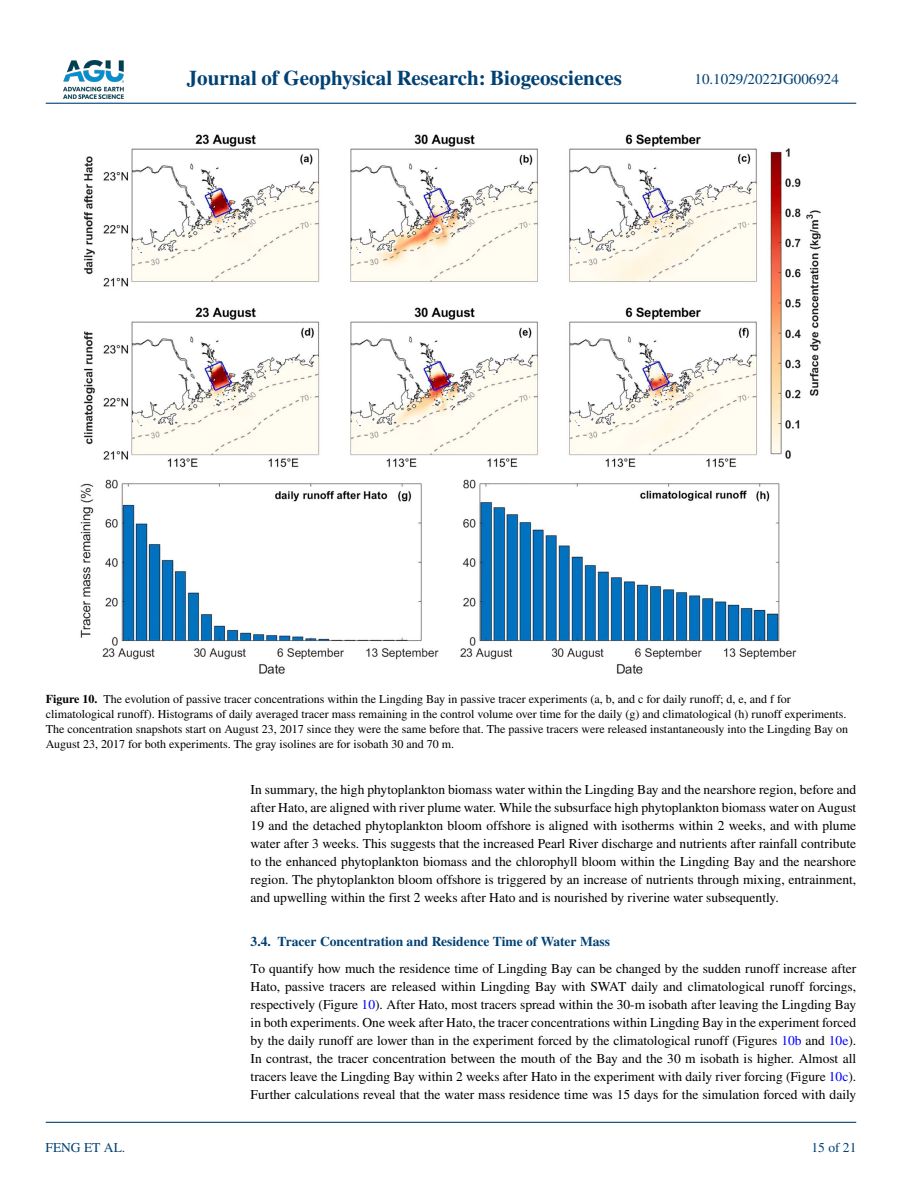
<style>
.page{position:relative;width:902px;height:1183px;background:#fff}
.page>*{position:absolute;margin:0;border:0;box-sizing:border-box;transform-origin:0 0}
.t1{font:700 21px "STIX";color:#004174}
.t2{font:15px "STIX";color:#004174}
.t3{font:13.5px/18px "STIX";color:#000;text-align:justify}
.t4{font:700 13.5px "STIX";color:#004174}
.t5{font:13.5px "STIX";color:#004174}
.t6{font:12px/15px "STIX";color:#000}
.s1{font-weight:700}
.s2{color:#00f}
</style>
<div class="page">
<img style="left:63px;top:60px;width:60px;height:39px">
<hr style="left:46px;top:103px;width:810px;height:1px;background:#004174">
<hr style="left:46px;top:1121px;width:810px;height:1px;background:#004174">
<img style="left:80px;top:134px;width:741px;height:540px">
<h1 class="t1" style="left:187px;top:66px;width:436px">Journal of Geophysical Research: Biogeosciences</h1>
<p class="t2" style="left:694px;top:69px;width:146px">10.1029/2022JG006924</p>
<p class="t6" style="left:46px;top:692px;width:803px"><span class="s1">Figure 10.</span> The evolution of passive tracer concentrations within the Lingding Bay in passive tracer experiments (a, b, and c for daily runoff; d, e, and f for climatological runoff). Histograms of daily averaged tracer mass remaining in the control volume over time for the daily (g) and climatological (h) runoff experiments.<br>The concentration snapshots start on August 23, 2017 since they were the same before that. The passive tracers were released instantaneously into the Lingding Bay on August 23, 2017 for both experiments. The gray isolines are for isobath 30 and 70 m.</p>
<p class="t5" style="left:45px;top:1138px;width:81px">FENG ET AL.</p>
<p class="t3" style="left:250px;top:781px;width:607px">In summary, the high phytoplankton biomass water within the Lingding Bay and the nearshore region, before and after Hato, are aligned with river plume water. While the subsurface high phytoplankton biomass water on August 19 and the detached phytoplankton bloom offshore is aligned with isotherms within 2 weeks, and with plume water after 3 weeks. This suggests that the increased Pearl River discharge and nutrients after rainfall contribute to the enhanced phytoplankton biomass and the chlorophyll bloom within the Lingding Bay and the nearshore region. The phytoplankton bloom offshore is triggered by an increase of nutrients through mixing, entrainment, and upwelling within the first 2 weeks after Hato and is nourished by riverine water subsequently.</p>
<p class="t4" style="left:250px;top:933px;width:361px">3.4. Tracer Concentration and Residence Time of Water Mass</p>
<p class="t3" style="left:250px;top:960px;width:607px">To quantify how much the residence time of Lingding Bay can be changed by the sudden runoff increase after Hato, passive tracers are released within Lingding Bay with SWAT daily and climatological runoff forcings, respectively (Figure <span class="s2">10</span>). After Hato, most tracers spread within the 30-m isobath after leaving the Lingding Bay in both experiments. One week after Hato, the tracer concentrations within Lingding Bay in the experiment forced by the daily runoff are lower than in the experiment forced by the climatological runoff (Figures <span class="s2">10b</span> and <span class="s2">10e</span>).<br>In contrast, the tracer concentration between the mouth of the Bay and the 30 m isobath is higher. Almost all tracers leave the Lingding Bay within 2 weeks after Hato in the experiment with daily river forcing (Figure <span class="s2">10c</span>).<br>Further calculations reveal that the water mass residence time was 15 days for the simulation forced with daily</p>
<p class="t5" style="left:811px;top:1138px;width:46px">15 of 21</p>
</div>
